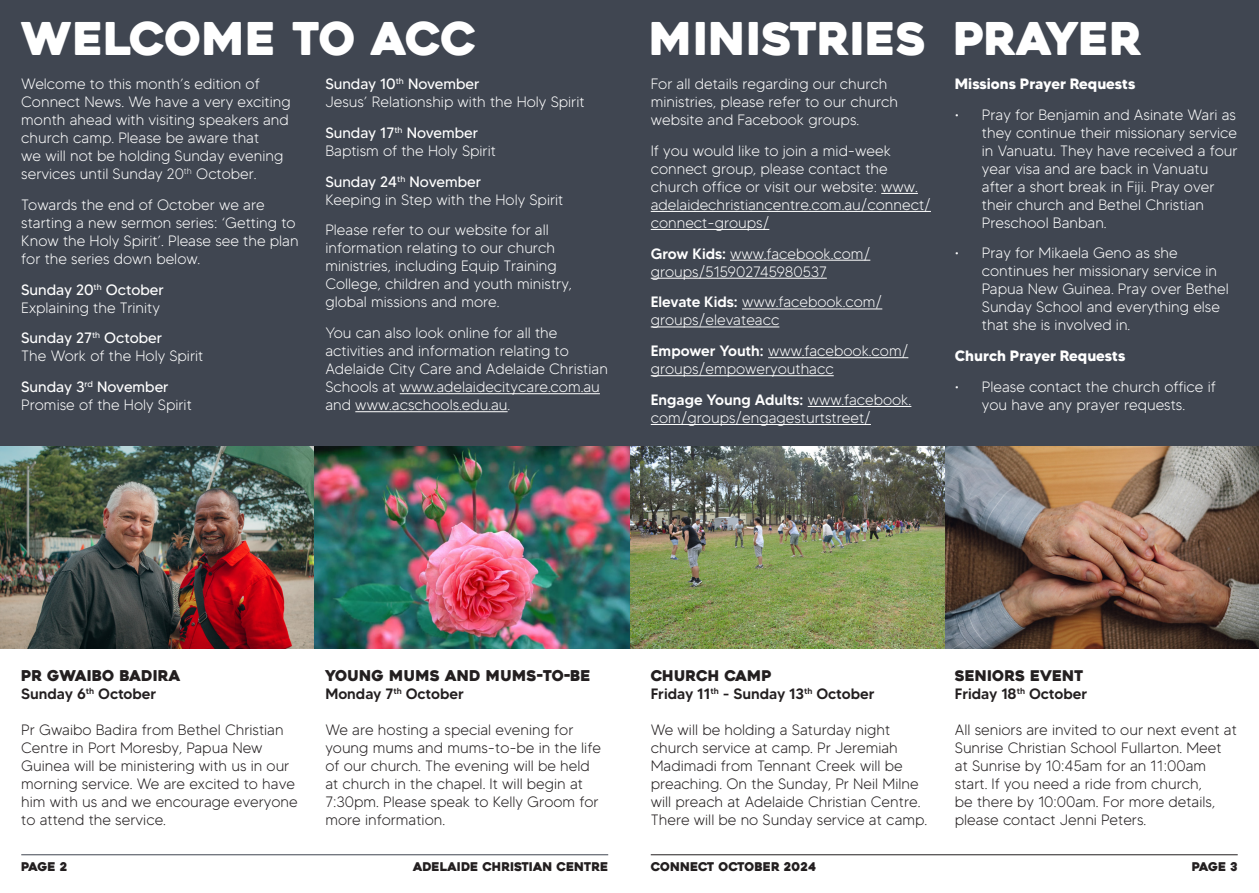
<style>
.page{position:relative;width:1259px;height:893px;background:#fff}
.page>*{position:absolute;margin:0;border:0;box-sizing:border-box;transform-origin:0 0}
.Calendar_Day_Names{font:45px "Heavitas";color:#fff}
.Calendar_Day_Names-2{font:300 15px/18px "MADETOMMY";color:#fff}
.Calendar_Day_Names-3{font:300 15px/18px "MADETOMMY";color:#231f20}
.Calendar_Day_Names-4{font:500 15px "MADETOMMY";color:#231f20}
.Calendar_Day_Names-5{font:700 15px "MADETOMMY";color:#fff}
.Calendar_Day_Names-6{font:14.85px "Heavitas";color:#231f20}
.Calendar_Day_Names-7{font:14.7px "Heavitas";color:#231f20}
.t1{font:12px "Heavitas";color:#231f20}
.s1{font-weight:400}
.s2{font-weight:500}
</style>
<div class="page">
<hr style="left:21px;top:854px;width:587px;height:1px;background:#404651">
<hr style="left:651px;top:854px;width:586px;height:1px;background:#231f20">
<div style="left:0;top:0;width:1259px;height:446px;background:#404651"></div>
<hr style="left:881px;top:193px;width:37px;height:1px;background:#fff">
<hr style="left:651px;top:211px;width:280px;height:1px;background:#fff">
<hr style="left:651px;top:229px;width:118px;height:1px;background:#fff">
<hr style="left:730px;top:260px;width:140px;height:1px;background:#fff">
<hr style="left:651px;top:278px;width:176px;height:1px;background:#fff">
<hr style="left:742px;top:309px;width:140px;height:1px;background:#fff">
<hr style="left:651px;top:327px;width:128px;height:1px;background:#fff">
<hr style="left:768px;top:357px;width:140px;height:1px;background:#fff">
<hr style="left:651px;top:375px;width:182px;height:1px;background:#fff">
<hr style="left:807px;top:406px;width:104px;height:1px;background:#fff">
<hr style="left:651px;top:424px;width:220px;height:1px;background:#fff">
<hr style="left:400px;top:393px;width:200px;height:1px;background:#fff">
<hr style="left:355px;top:411px;width:152px;height:1px;background:#fff">
<img style="left:0;top:446px;width:1259px;height:202px">
<p class="Calendar_Day_Names" style="left:21px;top:11px;width:456px">WELCOME TO ACC</p>
<p class="Calendar_Day_Names-2" style="left:21px;top:75px;width:271px">Welcome to this month’s edition of Connect News. We have a very exciting month ahead with visiting speakers and church camp. Please be aware that<br>we will not be holding Sunday evening services until Sunday 20<sup>th</sup> October.</p>
<p class="Calendar_Day_Names-2" style="left:21px;top:196px;width:279px">Towards the end of October we are starting a new sermon series: ‘Getting to Know the Holy Spirit’. Please see the plan for the series down below.</p>
<p class="Calendar_Day_Names-2" style="left:21px;top:280px;width:144px"><span class="s1">Sunday 20</span><sup>th</sup> <span class="s1">October<br></span>Explaining the Trinity</p>
<p class="Calendar_Day_Names-2" style="left:21px;top:329px;width:184px"><span class="s1">Sunday 27</span><sup>th</sup> <span class="s1">October<br></span>The Work of the Holy Spirit</p>
<p class="Calendar_Day_Names-2" style="left:21px;top:378px;width:172px"><span class="s1">Sunday 3</span><sup>rd</sup> <span class="s1">November<br></span>Promise of the Holy Spirit</p>
<p class="Calendar_Day_Names-2" style="left:325px;top:75px;width:261px"><span class="s1">Sunday 10</span><sup>th</sup> <span class="s1">November<br></span>Jesus’ Relationship with the Holy Spirit</p>
<p class="Calendar_Day_Names-2" style="left:325px;top:124px;width:172px"><span class="s1">Sunday 17</span><sup>th</sup> <span class="s1">November<br></span>Baptism of the Holy Spirit</p>
<p class="Calendar_Day_Names-2" style="left:325px;top:172px;width:239px"><span class="s1">Sunday 24</span><sup>th</sup> <span class="s1">November<br></span>Keeping in Step with the Holy Spirit</p>
<p class="Calendar_Day_Names-2" style="left:325px;top:221px;width:248px">Please refer to our website for all information relating to our church ministries, including Equip Training College, children and youth ministry, global missions and more.</p>
<p class="Calendar_Day_Names-2" style="left:325px;top:324px;width:284px">You can also look online for all the activities and information relating to Adelaide City Care and Adelaide Christian Schools at www.adelaidecitycare.com.au and www.acschools.edu.au.</p>
<p class="Calendar_Day_Names" style="left:649px;top:11px;width:279px">MINISTRIES</p>
<p class="Calendar_Day_Names-2" style="left:651px;top:75px;width:249px">For all details regarding our church ministries, please refer to our church website and Facebook groups.</p>
<p class="Calendar_Day_Names-2" style="left:651px;top:142px;width:282px">If you would like to join a mid-week connect group, please contact the church office or visit our website: www. adelaidechristiancentre.com.au/connect/ connect-groups/</p>
<p class="Calendar_Day_Names-2" style="left:651px;top:244px;width:221px"><span class="s2">Grow Kids:</span> www.facebook.com/ groups/515902745980537</p>
<p class="Calendar_Day_Names-2" style="left:651px;top:293px;width:233px"><span class="s2">Elevate Kids:</span> www.facebook.com/ groups/elevateacc</p>
<p class="Calendar_Day_Names-2" style="left:651px;top:342px;width:259px"><span class="s2">Empower Youth:</span> www.facebook.com/ groups/empoweryouthacc</p>
<p class="Calendar_Day_Names-2" style="left:651px;top:391px;width:262px"><span class="s2">Engage Young Adults:</span> www.facebook. com/groups/engagesturtstreet/</p>
<p class="Calendar_Day_Names" style="left:953px;top:11px;width:190px">PRAYER</p>
<p class="Calendar_Day_Names-5" style="left:955px;top:74px;width:182px">Missions Prayer Requests</p>
<p class="Calendar_Day_Names-2" style="left:982px;top:105px;width:257px;text-indent:-27px">• Pray for Benjamin and Asinate Wari as they continue their missionary service in Vanuatu. They have received a four year visa and are back in Vanuatu after a short break in Fiji. Pray over their church and Bethel Christian Preschool Banban.</p>
<p class="Calendar_Day_Names-2" style="left:982px;top:244px;width:248px;text-indent:-27px">• Pray for Mikaela Geno as she continues her missionary service in<br>Papua New Guinea. Pray over Bethel<br>Sunday School and everything else that she is involved in.</p>
<p class="Calendar_Day_Names-5" style="left:955px;top:347px;width:172px">Church Prayer Requests</p>
<p class="Calendar_Day_Names-2" style="left:955px;top:378px;width:262px;text-align:center">• Please contact the church office if you have any prayer requests.</p>
<p class="Calendar_Day_Names-6" style="left:21px;top:666px;width:161px">PR GWAIBO BADIRA</p>
<p class="Calendar_Day_Names-4" style="left:21px;top:684px;width:137px">Sunday 6<sup>th</sup> October</p>
<p class="Calendar_Day_Names-3" style="left:21px;top:720px;width:278px">Pr Gwaibo Badira from Bethel Christian Centre in Port Moresby, Papua New Guinea will be ministering with us in our morning service. We are excited to have him with us and we encourage everyone to attend the service.</p>
<p class="Calendar_Day_Names-6" style="left:325px;top:666px;width:267px">YOUNG MUMS AND MUMS-TO-BE</p>
<p class="Calendar_Day_Names-4" style="left:325px;top:684px;width:140px">Monday 7<sup>th</sup> October</p>
<p class="Calendar_Day_Names-3" style="left:325px;top:720px;width:277px">We are hosting a special evening for young mums and mums-to-be in the life of our church. The evening will be held at church in the chapel. It will begin at 7:30pm. Please speak to Kelly Groom for more information.</p>
<p class="Calendar_Day_Names-7" style="left:651px;top:666px;width:122px">CHURCH CAMP</p>
<p class="Calendar_Day_Names-4" style="left:651px;top:684px;width:225px">Friday 11<sup>th</sup> - Sunday 13<sup>th</sup> October</p>
<p class="Calendar_Day_Names-3" style="left:651px;top:720px;width:278px">We will be holding a Saturday night church service at camp. Pr Jeremiah Madimadi from Tennant Creek will be preaching. On the Sunday, Pr Neil Milne will preach at Adelaide Christian Centre.<br>There will be no Sunday service at camp.</p>
<p class="Calendar_Day_Names-7" style="left:955px;top:667px;width:130px">SENIORS EVENT</p>
<p class="Calendar_Day_Names-4" style="left:955px;top:684px;width:134px">Friday 18<sup>th</sup> October</p>
<p class="Calendar_Day_Names-3" style="left:955px;top:721px;width:284px">All seniors are invited to our next event at Sunrise Christian School Fullarton. Meet at Sunrise by 10:45am for an 11:00am start. If you need a ride from church,<br>be there by 10:00am. For more details, please contact Jenni Peters.</p>
<p class="t1" style="left:21px;top:859px;width:48px">PAGE 2</p>
<p class="t1" style="left:413px;top:859px;width:196px">ADELAIDE CHRISTIAN CENTRE</p>
<p class="t1" style="left:651px;top:859px;width:167px">CONNECT OCTOBER 2024</p>
<p class="t1" style="left:1191px;top:859px;width:47px">PAGE 3</p>
</div>
